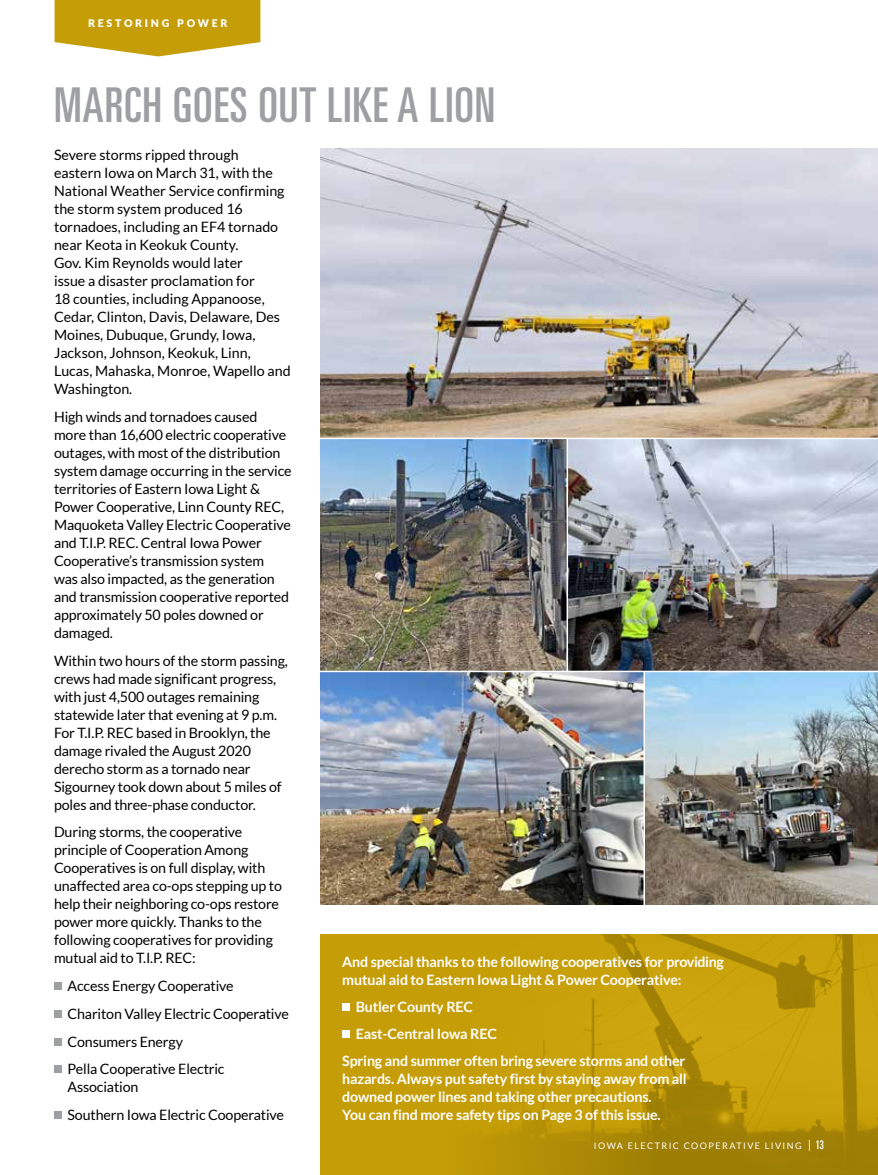
<style>
.page{position:relative;width:878px;height:1175px;background:#fff}
.page>*{position:absolute;margin:0;border:0;box-sizing:border-box;transform-origin:0 0}
.t1{font:ultra-condensed 48px "Univers LT Std";letter-spacing:.02em;color:#9d9fa2}
.t2{font:14.25px/18px "Lato";letter-spacing:-.01em;color:#000}
.t3{font:700 14.25px/18px "Lato";letter-spacing:-.01em;color:#fff}
.t4{font:900 10.5px "Lato";letter-spacing:.26em;color:#fff}
.t5{font:9px "Lato";letter-spacing:.16em;color:#fff}
.s1{font-size:12px}
.s2{font-family:"Univers LT Std";font-stretch:ultra-condensed;font-size:12px}
</style>
<div class="page">
<div style="left:316px;top:934px;width:562px;height:240px;background:#c49d07"></div>
<img style="left:502px;top:934px;width:376px;height:240px">
<svg style="left:55px;top:0;width:205px;height:56px"></svg>
<div style="left:54px;top:982px;width:7px;height:7px;background:#9d9fa2"></div>
<div style="left:54px;top:1010px;width:7px;height:7px;background:#9d9fa2"></div>
<div style="left:54px;top:1038px;width:7px;height:7px;background:#9d9fa2"></div>
<div style="left:54px;top:1065px;width:7px;height:8px;background:#9d9fa2"></div>
<div style="left:54px;top:1111px;width:7px;height:7px;background:#9d9fa2"></div>
<div style="left:342px;top:1003px;width:7px;height:7px;background:#fff"></div>
<div style="left:342px;top:1030px;width:7px;height:7px;background:#fff"></div>
<img style="left:320px;top:148px;width:558px;height:289px">
<img style="left:320px;top:439px;width:558px;height:231px">
<img style="left:320px;top:672px;width:323px;height:232px">
<img style="left:645px;top:672px;width:233px;height:232px">
<hr style="left:566px;top:438px;width:2px;height:233px;background:#fff">
<p class="t4" style="left:88px;top:15px;width:141px">RESTORING POWER</p>
<h1 class="t1" style="left:54px;top:78px;width:443px">MARCH GOES OUT LIKE A LION</h1>
<p class="t2" style="left:54px;top:146px;width:238px">Severe storms ripped through<br>eastern Iowa on March 31, with the<br>National Weather Service confirming the storm system produced 16 tornadoes, including an EF4 tornado near Keota in Keokuk County.<br>Gov. Kim Reynolds would later<br>issue a disaster proclamation for<br>18 counties, including Appanoose,<br>Cedar, Clinton, Davis, Delaware, Des<br>Moines, Dubuque, Grundy, Iowa,<br>Jackson, Johnson, Keokuk, Linn,<br>Lucas, Mahaska, Monroe, Wapello and<br>Washington.</p>
<p class="t2" style="left:54px;top:407px;width:239px">High winds and tornadoes caused more than 16,600 electric cooperative outages, with most of the distribution system damage occurring in the service territories of Eastern Iowa Light &amp; Power Cooperative, Linn County REC, Maquoketa Valley Electric Cooperative and T.I.P. REC. Central Iowa Power Cooperative’s transmission system was also impacted, as the generation and transmission cooperative reported approximately 50 poles downed or damaged.</p>
<p class="t2" style="left:54px;top:651px;width:235px">Within two hours of the storm passing, crews had made significant progress, with just 4,500 outages remaining statewide later that evening at 9 p.m.<br>For T.I.P. REC based in Brooklyn, the damage rivaled the August 2020 derecho storm as a tornado near Sigourney took down about 5 miles of poles and three-phase conductor.</p>
<p class="t2" style="left:54px;top:823px;width:229px">During storms, the cooperative principle of Cooperation Among Cooperatives is on full display, with unaffected area co-ops stepping up to help their neighboring co-ops restore power more quickly. Thanks to the following cooperatives for providing mutual aid to T.I.P. REC:</p>
<p class="t2" style="left:68px;top:972px;width:223px;line-height:27.8px">Access Energy Cooperative<br>Chariton Valley Electric Cooperative<br>Consumers Energy<br>Pella Cooperative Electric</p>
<p class="t2" style="left:68px;top:1073px;width:218px;line-height:27.8px">Association<br>Southern Iowa Electric Cooperative</p>
<p class="t3" style="left:342px;top:952px;width:383px">And special thanks to the following cooperatives for providing mutual aid to Eastern Iowa Light &amp; Power Cooperative:</p>
<p class="t3" style="left:356px;top:997px;width:119px">Butler County REC</p>
<p class="t3" style="left:356px;top:1024px;width:143px">East-Central Iowa REC</p>
<p class="t3" style="left:342px;top:1051px;width:345px">Spring and summer often bring severe storms and other</p>
<p class="t3" style="left:342px;top:1069px;width:346px">hazards. Always put safety first by staying away from all downed power lines and taking other precautions.<br>You can find more safety tips on Page 3 of this issue.</p>
<p class="t5" style="left:594px;top:1141px;width:232px">IOWA ELECTRIC COOPERATIVE LIVING <span class="s1">|</span> <span class="s2">13</span></p>
</div>
